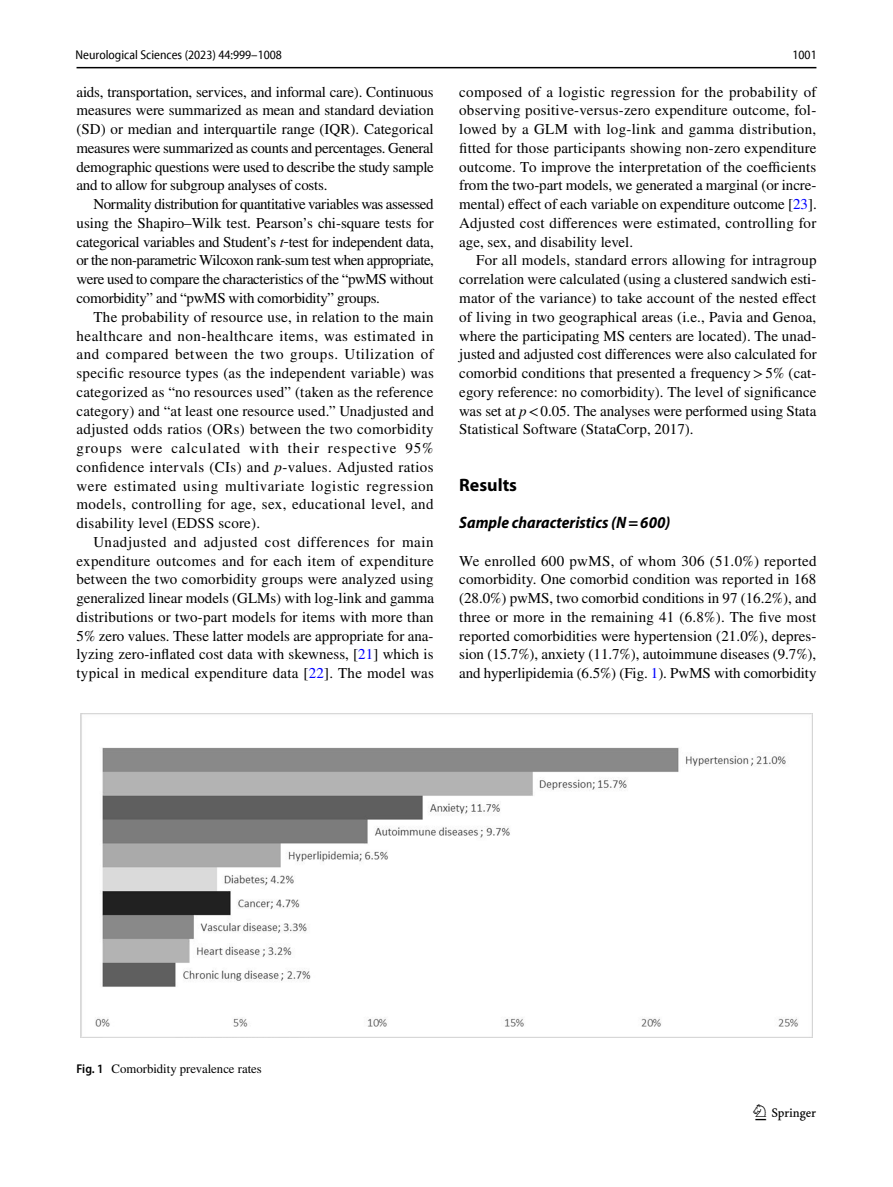
<style>
.page{position:relative;width:893px;height:1187px;background:#fff}
.page>*{position:absolute;margin:0;border:0;box-sizing:border-box;transform-origin:0 0}
.t1{font:22.5px "Springnew Regular 3";color:#000}
.t2{font:700 18px "Myriad Pro";color:#000}
.t3{font:italic 700 semi-condensed 16.5px "Myriad Pro";color:#000}
.t4{font:15px/18.8px "STIX";letter-spacing:-.005em;color:#000;text-align:justify}
.t5{font:semi-condensed 12.75px "Myriad Pro Unic";color:#000}
.t6{font:12.75px "STIX";color:#000}
.s1{font-style:italic}
.s2{font-family:"Code 2000"}
.s3{color:#00f}
.s4{font-style:normal}
.s5{font-family:"Myriad Pro";font-weight:600;font-stretch:semi-condensed}
</style>
<div class="page">
<hr style="left:77px;top:67px;width:739px;height:1px;background:#000">
<img style="left:81px;top:713px;width:731px;height:324px">
<p class="t5" style="left:76px;top:50px;width:208px">Neurological Sciences (2023) 44:999–1008</p>
<p class="t5" style="left:792px;top:50px;width:26px">1001</p>
<p class="t4" style="left:77px;top:83px;width:359px">aids, transportation, services, and informal care). Continuous measures were summarized as mean and standard deviation (SD) or median and interquartile range (IQR). Categorical measures were summarized as counts and percentages. General demographic questions were used to describe the study sample and to allow for subgroup analyses of costs.</p>
<p class="t4" style="left:77px;top:196px;width:359px;text-indent:17px">Normality distribution for quantitative variables was assessed using the Shapiro–Wilk test. Pearson’s chi-square tests for categorical variables and Student’s <span class="s1">t</span><span class="s2">‐</span>test for independent data, or the non-parametric Wilcoxon rank-sum test when appropriate, were used to compare the characteristics of the “pwMS without comorbidity” and “pwMS with comorbidity” groups.</p>
<p class="t4" style="left:77px;top:308px;width:359px;text-indent:17px">The probability of resource use, in relation to the main healthcare and non-healthcare items, was estimated in and compared between the two groups. Utilization of specific resource types (as the independent variable) was categorized as “no resources used” (taken as the reference category) and “at least one resource used.” Unadjusted and adjusted odds ratios (ORs) between the two comorbidity groups were calculated with their respective 95% confidence intervals (CIs) and <span class="s1">p</span>-values. Adjusted ratios were estimated using multivariate logistic regression models, controlling for age, sex, educational level, and disability level (EDSS score).</p>
<p class="t4" style="left:77px;top:533px;width:359px;text-indent:17px">Unadjusted and adjusted cost differences for main expenditure outcomes and for each item of expenditure between the two comorbidity groups were analyzed using generalized linear models (GLMs) with log-link and gamma distributions or two-part models for items with more than 5% zero values. These latter models are appropriate for ana&shy;lyzing zero-inflated cost data with skewness, [<span class="s3">21</span>] which is typical in medical expenditure data [<span class="s3">22</span>]. The model was</p>
<p class="t4" style="left:459px;top:83px;width:359px">composed of a logistic regression for the probability of observing positive-versus-zero expenditure outcome, fol&shy;lowed by a GLM with log-link and gamma distribution, fitted for those participants showing non-zero expenditure outcome. To improve the interpretation of the coefficients from the two-part models, we generated a marginal (or incre&shy;mental) effect of each variable on expenditure outcome [<span class="s3">23</span>].<br>Adjusted cost differences were estimated, controlling for age, sex, and disability level.</p>
<p class="t4" style="left:459px;top:252px;width:359px;text-indent:17px">For all models, standard errors allowing for intragroup correlation were calculated (using a clustered sandwich esti&shy;mator of the variance) to take account of the nested effect of living in two geographical areas (i.e., Pavia and Genoa, where the participating MS centers are located). The unad&shy;justed and adjusted cost differences were also calculated for comorbid conditions that presented a frequency&gt;5% (cat&shy;egory reference: no comorbidity). The level of significance was set at <span class="s1">p</span>&lt;0.05. The analyses were performed using Stata Statistical Software (StataCorp, 2017).</p>
<p class="t2" style="left:459px;top:473px;width:59px">Results</p>
<p class="t3" style="left:459px;top:512px;width:213px">Sample characteristics (N<span class="s4">=</span>600)</p>
<p class="t4" style="left:459px;top:552px;width:359px">We enrolled 600 pwMS, of whom 306 (51.0%) reported comorbidity. One comorbid condition was reported in 168 (28.0%) pwMS, two comorbid conditions in 97 (16.2%), and three or more in the remaining 41 (6.8%). The five most reported comorbidities were hypertension (21.0%), depres&shy;sion (15.7%), anxiety (11.7%), autoimmune diseases (9.7%), and hyperlipidemia (6.5%) (Fig. <span class="s3">1</span>). PwMS with comorbidity</p>
<p class="t6" style="left:77px;top:1059px;width:187px"><span class="s5">Fig. 1</span> Comorbidity prevalence rates</p>
<h1 class="t1" style="left:755px;top:1104px;width:62px">1 3</h1>
</div>
